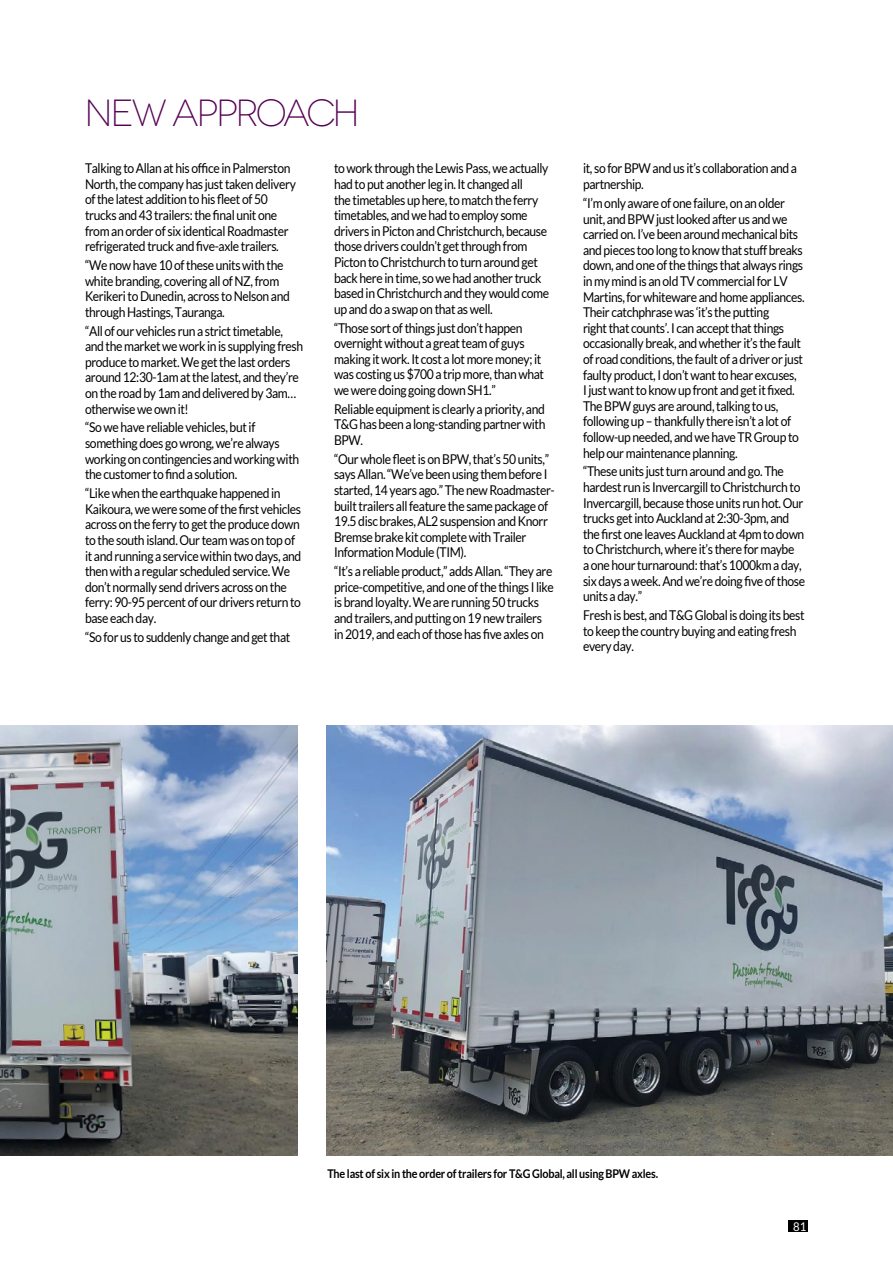
<style>
.page{position:relative;width:893px;height:1263px;background:#fff}
.page>*{position:absolute;margin:0;border:0;box-sizing:border-box;transform-origin:0 0}
.t1{font:300 37.8px "Novecentowide";letter-spacing:-.065em;color:#570054}
.t2{font:13.5px/15.6px "Lato";letter-spacing:-.03em;color:#000;scale:.9 1}
.t3{font:700 12px "Lato";letter-spacing:-.02em;color:#000;scale:.9 1}
.t4{font:12px "Lato";color:#fff;scale:.95 1}
</style>
<div class="page">
<div style="left:788px;top:1220px;width:20px;height:12px;background:#000"></div>
<img style="left:0;top:725px;width:298px;height:431px">
<img style="left:326px;top:725px;width:567px;height:431px">
<h1 class="t1" style="left:84px;top:92px;width:277px">NEW APPROACH</h1>
<p class="t2" style="left:85px;top:160px;width:236px">Talking to Allan at his office in Palmerston North, the company has just taken delivery of the latest addition to his fleet of 50 trucks and 43 trailers: the final unit one from an order of six identical Roadmaster refrigerated truck and five-axle trailers.</p>
<p class="t2" style="left:85px;top:257px;width:229px">“We now have 10 of these units with the white branding, covering all of NZ, from Kerikeri to Dunedin, across to Nelson and through Hastings, Tauranga.</p>
<p class="t2" style="left:85px;top:323px;width:244px">“All of our vehicles run a strict timetable, and the market we work in is supplying fresh produce to market. We get the last orders around 12:30-1am at the latest, and they’re on the road by 1am and delivered by 3am… otherwise we own it!</p>
<p class="t2" style="left:85px;top:420px;width:240px">“So we have reliable vehicles, but if something does go wrong, we’re always working on contingencies and working with the customer to find a solution.</p>
<p class="t2" style="left:85px;top:485px;width:242px">“Like when the earthquake happened in Kaikoura, we were some of the first vehicles across on the ferry to get the produce down to the south island. Our team was on top of it and running a service within two days, and then with a regular scheduled service. We don’t normally send drivers across on the ferry: 90-95 percent of our drivers return to base each day.</p>
<p class="t2" style="left:85px;top:629px;width:230px">“So for us to suddenly change and get that</p>
<p class="t2" style="left:334px;top:161px;width:241px">to work through the Lewis Pass, we actually had to put another leg in. It changed all<br>the timetables up here, to match the ferry timetables, and we had to employ some drivers in Picton and Christchurch, because those drivers couldn’t get through from Picton to Christchurch to turn around get back here in time, so we had another truck based in Christchurch and they would come up and do a swap on that as well.</p>
<p class="t2" style="left:334px;top:320px;width:235px">“Those sort of things just don’t happen overnight without a great team of guys making it work. It cost a lot more money; it was costing us $700 a trip more, than what we were doing going down SH1.”</p>
<p class="t2" style="left:334px;top:401px;width:236px;text-align:justify">Reliable equipment is clearly a priority, and T&amp;G has been a long-standing partner with BPW.</p>
<p class="t2" style="left:334px;top:451px;width:247px">“Our whole fleet is on BPW, that’s 50 units,” says Allan. “We’ve been using them before I started, 14 years ago.” The new Roadmaster&shy;built trailers all feature the same package of 19.5 disc brakes, AL2 suspension and Knorr Bremse brake kit complete with Trailer Information Module (TIM).</p>
<p class="t2" style="left:334px;top:563px;width:246px">“It’s a reliable product,” adds Allan. “They are price-competitive, and one of the things I like is brand loyalty. We are running 50 trucks and trailers, and putting on 19 new trailers in 2019, and each of those has five axles on</p>
<p class="t2" style="left:583px;top:161px;width:239px">it, so for BPW and us it’s collaboration and a partnership.</p>
<p class="t2" style="left:583px;top:195px;width:248px">“I’m only aware of one failure, on an older unit, and BPW just looked after us and we carried on. I’ve been around mechanical bits and pieces too long to know that stuff breaks down, and one of the things that always rings in my mind is an old TV commercial for LV Martins, for whiteware and home appliances.<br>Their catchphrase was ‘it’s the putting<br>right that counts’. I can accept that things occasionally break, and whether it’s the fault of road conditions, the fault of a driver or just faulty product, I don’t want to hear excuses,<br>I just want to know up front and get it fixed.<br>The BPW guys are around, talking to us, following up – thankfully there isn’t a lot of follow-up needed, and we have TR Group to help our maintenance planning.</p>
<p class="t2" style="left:583px;top:464px;width:248px">“These units just turn around and go. The hardest run is Invercargill to Christchurch to Invercargill, because those units run hot. Our trucks get into Auckland at 2:30-3pm, and the first one leaves Auckland at 4pm to down to Christchurch, where it’s there for maybe<br>a one hour turnaround: that’s 1000km a day, six days a week. And we’re doing five of those units a day.”</p>
<p class="t2" style="left:583px;top:607px;width:248px">Fresh is best, and T&amp;G Global is doing its best to keep the country buying and eating fresh every day.</p>
<p class="t3" style="left:327px;top:1167px;width:369px">The last of six in the order of trailers for T&amp;G Global, all using BPW axles.</p>
<p class="t4" style="left:793px;top:1219px;width:15px">81</p>
</div>
